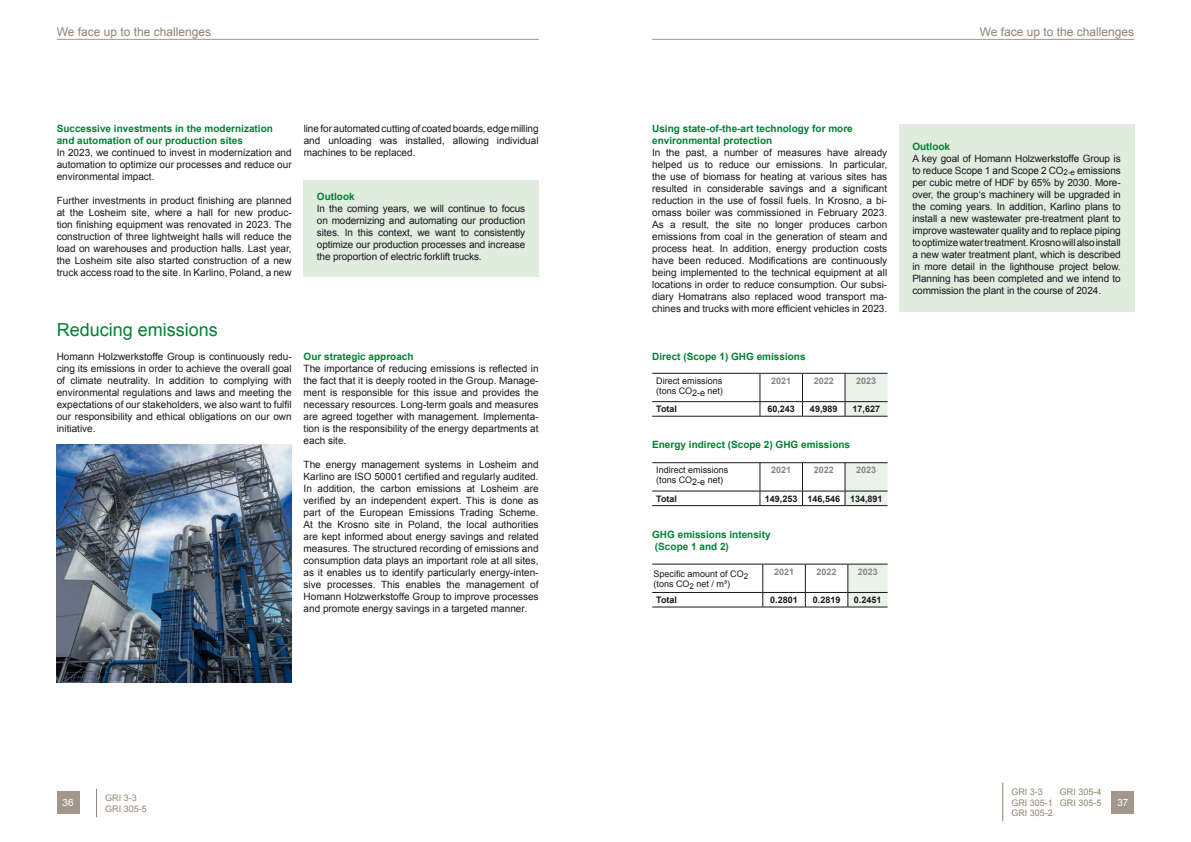
<style>
.page{position:relative;width:1191px;height:842px;background:#fff}
.page>*{position:absolute;margin:0;border:0;box-sizing:border-box;transform-origin:0 0}
.t1{font:18px "Arial";color:#008132}
.t2{font:12px "Arial";color:#908372}
.t3{font:10px/12px "Arial";color:#1a171c;text-align:justify}
.t4{font:700 10px/12px "Arial";color:#008132}
.t5{font:10px "Arial";color:#fff}
.t6{font:9px/10px "Arial";color:#1a171c}
.t7{font:700 9px "Arial";color:#1a171c}
.t8{font:9px/10.8px "Arial";color:#908372}
.t9{font:700 9px "Arial";color:#858688}
</style>
<div class="page">
<div style="left:57px;top:791px;width:22px;height:23px;background:#a2978a"></div>
<div style="left:1111px;top:791px;width:23px;height:23px;background:#a2978a"></div>
<hr style="left:652px;top:39px;width:482px;height:1px;background:#a2978a">
<hr style="left:57px;top:39px;width:482px;height:1px;background:#a2978a">
<div style="left:304px;top:180px;width:235px;height:96px;background:#dfecde"></div>
<svg style="left:96px;top:789px;width:1px;height:28px"></svg>
<hr style="left:652px;top:373px;width:108px;height:1px;background:#1a171c">
<hr style="left:760px;top:373px;width:42px;height:1px;background:#1a171c">
<hr style="left:802px;top:373px;width:43px;height:1px;background:#1a171c">
<hr style="left:652px;top:416px;width:108px;height:1px;background:#1a171c">
<hr style="left:760px;top:416px;width:42px;height:1px;background:#1a171c">
<hr style="left:802px;top:416px;width:43px;height:1px;background:#1a171c">
<hr style="left:845px;top:416px;width:42px;height:1px;background:#1a171c">
<hr style="left:652px;top:401px;width:108px;height:1px;background:#1a171c">
<hr style="left:760px;top:401px;width:42px;height:1px;background:#1a171c">
<hr style="left:802px;top:401px;width:43px;height:1px;background:#1a171c">
<svg style="left:759px;top:374px;width:1px;height:42px"></svg>
<svg style="left:802px;top:374px;width:1px;height:42px"></svg>
<svg style="left:844px;top:373px;width:43px;height:43px"></svg>
<hr style="left:652px;top:462px;width:108px;height:1px;background:#1a171c">
<hr style="left:760px;top:462px;width:42px;height:1px;background:#1a171c">
<hr style="left:802px;top:462px;width:43px;height:1px;background:#1a171c">
<hr style="left:845px;top:462px;width:42px;height:1px;background:#1a171c">
<hr style="left:652px;top:505px;width:108px;height:1px;background:#1a171c">
<hr style="left:760px;top:505px;width:42px;height:1px;background:#1a171c">
<hr style="left:802px;top:505px;width:43px;height:1px;background:#1a171c">
<hr style="left:652px;top:491px;width:108px;height:1px;background:#1a171c">
<hr style="left:760px;top:491px;width:42px;height:1px;background:#1a171c">
<hr style="left:802px;top:491px;width:43px;height:1px;background:#1a171c">
<svg style="left:759px;top:463px;width:1px;height:42px"></svg>
<svg style="left:802px;top:463px;width:1px;height:42px"></svg>
<svg style="left:844px;top:463px;width:43px;height:43px"></svg>
<hr style="left:652px;top:564px;width:111px;height:1px;background:#1a171c">
<hr style="left:763px;top:564px;width:42px;height:1px;background:#1a171c">
<hr style="left:805px;top:564px;width:43px;height:1px;background:#1a171c">
<hr style="left:652px;top:607px;width:111px;height:1px;background:#1a171c">
<hr style="left:763px;top:607px;width:42px;height:1px;background:#1a171c">
<hr style="left:805px;top:607px;width:43px;height:1px;background:#1a171c">
<hr style="left:848px;top:607px;width:39px;height:1px;background:#1a171c">
<hr style="left:652px;top:592px;width:111px;height:1px;background:#1a171c">
<hr style="left:763px;top:592px;width:42px;height:1px;background:#1a171c">
<hr style="left:805px;top:592px;width:43px;height:1px;background:#1a171c">
<svg style="left:762px;top:564px;width:1px;height:43px"></svg>
<svg style="left:805px;top:564px;width:1px;height:43px"></svg>
<svg style="left:847px;top:564px;width:40px;height:43px"></svg>
<div style="left:899px;top:125px;width:235px;height:187px;background:#dfecde"></div>
<img style="left:57px;top:444px;width:235px;height:239px">
<hr style="left:1002px;top:782px;width:1px;height:39px;background:#908372">
<p class="t2" style="left:57px;top:24px;width:156px">We face up to the challenges</p>
<p class="t2" style="left:979px;top:24px;width:156px">We face up to the challenges</p>
<p class="t4" style="left:57px;top:123px;width:218px">Successive investments in the modernization and automation of our production sites</p>
<p class="t3" style="left:57px;top:147px;width:236px">In 2023, we continued to invest in modernization and automation to optimize our processes and reduce our environmental impact.</p>
<p class="t3" style="left:57px;top:195px;width:236px">Further investments in product finishing are planned at the Losheim site, where a hall for new produc&shy;tion finishing equipment was renovated in 2023. The construction of three lightweight halls will reduce the load on warehouses and production halls. Last year, the Losheim site also started construction of a new truck access road to the site. In Karlino, Poland, a new</p>
<p class="t3" style="left:304px;top:123px;width:236px">line for automated cutting of coated boards, edge milling and unloading was installed, allowing individual machines to be replaced.</p>
<p class="t4" style="left:317px;top:191px;width:39px">Outlook</p>
<p class="t3" style="left:317px;top:203px;width:210px">In the coming years, we will continue to focus on modernizing and automating our production sites. In this context, we want to consistently optimize our production processes and increase the proportion of electric forklift trucks.</p>
<h1 class="t1" style="left:57px;top:318px;width:163px">Reducing emissions</h1>
<p class="t3" style="left:57px;top:350px;width:236px">Homann Holzwerkstoffe Group is continuously redu&shy;cing its emissions in order to achieve the overall goal of climate neutrality. In addition to complying with environmental regulations and laws and meeting the expectations of our stakeholders, we also want to fulfil our responsibility and ethical obligations on our own initiative.</p>
<p class="t4" style="left:303px;top:350px;width:112px">Our strategic approach</p>
<p class="t3" style="left:303px;top:362px;width:236px">The importance of reducing emissions is reflected in the fact that it is deeply rooted in the Group. Manage&shy;ment is responsible for this issue and provides the necessary resources. Long-term goals and measures are agreed together with management. Implementa&shy;tion is the responsibility of the energy departments at each site.</p>
<p class="t3" style="left:303px;top:458px;width:236px">The energy management systems in Losheim and Karlino are ISO 50001 certified and regularly audited.<br>In addition, the carbon emissions at Losheim are verified by an independent expert. This is done as part of the European Emissions Trading Scheme.<br>At the Krosno site in Poland, the local authorities are kept informed about energy savings and related measures. The structured recording of emissions and consumption data plays an important role at all sites, as it enables us to identify particularly energy-inten&shy;sive processes. This enables the management of Homann Holzwerkstoffe Group to improve processes and promote energy savings in a targeted manner.</p>
<p class="t4" style="left:652px;top:123px;width:202px">Using state-of-the-art technology for more environmental protection</p>
<p class="t3" style="left:652px;top:147px;width:236px">In the past, a number of measures have already helped us to reduce our emissions. In particular, the use of biomass for heating at various sites has resulted in considerable savings and a significant reduction in the use of fossil fuels. In Krosno, a bi&shy;omass boiler was commissioned in February 2023.<br>As a result, the site no longer produces carbon emissions from coal in the generation of steam and process heat. In addition, energy production costs have been reduced. Modifications are continuously being implemented to the technical equipment at all locations in order to reduce consumption. Our subsi&shy;diary Homatrans also replaced wood transport ma&shy;chines and trucks with more efficient vehicles in 2023.</p>
<p class="t4" style="left:652px;top:351px;width:155px">Direct (Scope 1) GHG emissions</p>
<p class="t6" style="left:656px;top:376px;width:68px">Direct emissions (tons CO2-e net)</p>
<p class="t9" style="left:771px;top:375px;width:22px">2021</p>
<p class="t9" style="left:813px;top:375px;width:22px">2022</p>
<p class="t9" style="left:856px;top:375px;width:22px">2023</p>
<p class="t7" style="left:656px;top:403px;width:22px">Total</p>
<p class="t7" style="left:767px;top:403px;width:29px">60,243</p>
<p class="t7" style="left:810px;top:403px;width:29px">49,989</p>
<p class="t7" style="left:852px;top:403px;width:29px">17,627</p>
<p class="t4" style="left:652px;top:439px;width:199px">Energy indirect (Scope 2) GHG emissions</p>
<p class="t6" style="left:656px;top:465px;width:74px">Indirect emissions (tons CO2-e net)</p>
<p class="t9" style="left:771px;top:464px;width:22px">2021</p>
<p class="t9" style="left:813px;top:464px;width:22px">2022</p>
<p class="t9" style="left:856px;top:464px;width:22px">2023</p>
<p class="t7" style="left:656px;top:492px;width:22px">Total</p>
<p class="t7" style="left:765px;top:492px;width:119px">149,253 146,546 134,891</p>
<p class="t4" style="left:652px;top:529px;width:120px">GHG emissions intensity (Scope 1 and 2)</p>
<p class="t6" style="left:653px;top:568px;width:96px">Specific amount of CO<sub>2 </sub>(tons CO<sub>2</sub> net / m³)</p>
<p class="t9" style="left:774px;top:565px;width:22px">2021</p>
<p class="t9" style="left:816px;top:565px;width:22px">2022</p>
<p class="t9" style="left:857px;top:565px;width:22px">2023</p>
<p class="t7" style="left:656px;top:594px;width:22px">Total</p>
<p class="t7" style="left:770px;top:594px;width:29px">0.2801</p>
<p class="t7" style="left:813px;top:594px;width:29px">0.2819</p>
<p class="t7" style="left:854px;top:594px;width:29px">0.2451</p>
<p class="t4" style="left:912px;top:140px;width:39px">Outlook</p>
<p class="t3" style="left:912px;top:152px;width:210px">A key goal of Homann Holzwerkstoffe Group is to reduce Scope 1 and Scope 2 CO<sub>2-e</sub> emissions per cubic metre of HDF by 65% by 2030. More&shy;over, the group‘s machinery will be upgraded in the coming years. In addition, Karlino plans to install a new wastewater pre-treatment plant to improve wastewater quality and to replace piping to optimize water treatment. Krosno will also install a new water treatment plant, which is described in more detail in the lighthouse project below.<br>Planning has been completed and we intend to commission the plant in the course of 2024.</p>
<p class="t8" style="left:1011px;top:786px;width:43px">GRI 3-3<br>GRI 305-1<br>GRI 305-2</p>
<p class="t8" style="left:1059px;top:786px;width:43px">GRI 305-4<br>GRI 305-5</p>
<p class="t8" style="left:105px;top:793px;width:43px">GRI 3-3<br>GRI 305-5</p>
<p class="t5" style="left:62px;top:796px;width:13px">36</p>
<p class="t5" style="left:1117px;top:796px;width:13px">37</p>
</div>
